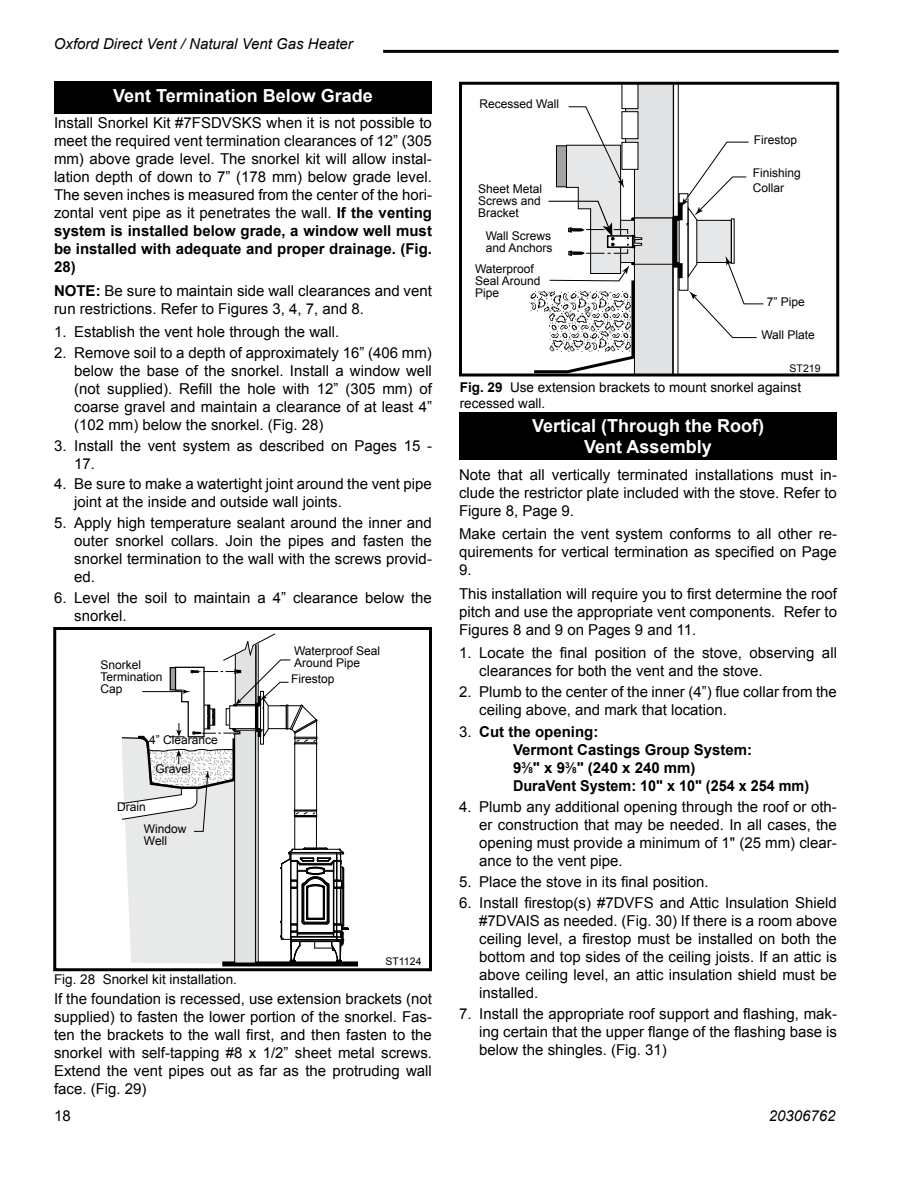
<style>
.page{position:relative;width:918px;height:1188px;background:#fff}
.page>*{position:absolute;margin:0;border:0;box-sizing:border-box;transform-origin:0 0}
.t1{font:700 18px/21.6px "Arial";color:#fff;text-align:center}
.t2{font:18px/21.8px "Courier";color:#000}
.t3{font:15.15px/18.1px "Helvetica";color:#000}
.t4{font:15px/18px "Arial";color:#000;text-align:justify}
.t5{font:700 15px/18px "Arial";color:#000}
.t6{font:italic 15px "Arial";color:#000}
.t7{font:13.5px/16.2px "Arial";color:#000}
.t8{font:12px/12px "Arial";color:#000}
.t9{font:10.5px "Arial";color:#000}
.s1{font-weight:700}
.s2{font-weight:400}
.s3{font-size:8.25px}
</style>
<div class="page">
<hr style="left:383px;top:50px;width:456px;height:3px;background:#000">
<div style="left:459px;top:412px;width:378px;height:48px;background:#000"></div>
<div style="left:54px;top:81px;width:372px;height:33px;background:#000"></div>
<div style="left:222px;top:961px;width:136px;height:5px;background:#000"></div>
<svg style="left:123px;top:633px;width:226px;height:331px"></svg>
<div style="left:53px;top:627px;width:379px;height:344px;border:3px solid #000"></div>
<svg style="left:531px;top:86px;width:232px;height:286px"></svg>
<div style="left:459px;top:82px;width:380px;height:294px;border:3px solid #000"></div>
<p class="t6" style="left:54px;top:34px;width:301px">Oxford Direct Vent / Natural Vent Gas Heater</p>
<p class="t1" style="left:113px;top:85px;width:261px">Vent Termination Below Grade</p>
<p class="t4" style="left:54px;top:114px;width:380px">Install Snorkel Kit #7FSDVSKS when it is not possible to meet the required vent termination clearances of 12” (305 mm) above grade level. The snorkel kit will allow instal&shy;lation depth of down to 7” (178 mm) below grade level.<br>The seven inches is measured from the center of the hori&shy;zontal vent pipe as it penetrates the wall. <span class="s1">If the venting system is installed below grade, a window well must be installed with adequate and proper drainage. (Fig.<br>28)</span></p>
<p class="t4" style="left:54px;top:282px;width:379px"><span class="s1">NOTE:</span> Be sure to maintain side wall clearances and vent run restrictions. Refer to Figures 3, 4, 7, and 8.</p>
<p class="t4" style="left:54px;top:323px;width:287px">1. Establish the vent hole through the wall.</p>
<p class="t4" style="left:74px;top:344px;width:359px;text-indent:-20px">2. Remove soil to a depth of approximately 16” (406 mm) below the base of the snorkel. Install a window well (not supplied). Refill the hole with 12” (305 mm) of coarse gravel and maintain a clearance of at least 4” (102 mm) below the snorkel. (Fig. 28)</p>
<p class="t4" style="left:74px;top:437px;width:359px;text-indent:-20px">3. Install the vent system as described on Pages 15 -<br>17.</p>
<p class="t4" style="left:74px;top:475px;width:359px;text-indent:-20px">4. Be sure to make a watertight joint around the vent pipe joint at the inside and outside wall joints.</p>
<p class="t4" style="left:74px;top:514px;width:359px;text-indent:-20px">5. Apply high temperature sealant around the inner and outer snorkel collars. Join the pipes and fasten the snorkel termination to the wall with the screws provid&shy;ed.</p>
<p class="t4" style="left:74px;top:589px;width:359px;text-indent:-20px">6. Level the soil to maintain a 4” clearance below the snorkel.</p>
<p class="t8" style="left:100px;top:659px;width:64px">Snorkel<br>Termination<br>Cap</p>
<p class="t8" style="left:149px;top:734px;width:70px">4” Clearance</p>
<p class="t8" style="left:155px;top:763px;width:37px">Gravel</p>
<p class="t8" style="left:117px;top:801px;width:30px">Drain</p>
<p class="t8" style="left:144px;top:823px;width:44px">Window<br>Well</p>
<p class="t7" style="left:54px;top:971px;width:185px">Fig. 28 Snorkel kit installation.</p>
<p class="t8" style="left:294px;top:645px;width:88px">Waterproof Seal<br>Around Pipe</p>
<p class="t8" style="left:291px;top:673px;width:45px">Firestop</p>
<p class="t9" style="left:386px;top:954px;width:37px">ST1124</p>
<p class="t4" style="left:54px;top:990px;width:380px">If the foundation is recessed, use extension brackets (not supplied) to fasten the lower portion of the snorkel. Fas&shy;ten the brackets to the wall first, and then fasten to the snorkel with self-tapping #8 x 1/2” sheet metal screws.<br>Extend the vent pipes out as far as the protruding wall face. (Fig. 29)</p>
<p class="t3" style="left:226px;top:995px;width:54px">ST1124 snorkel</p>
<p class="t4" style="left:54px;top:1107px;width:18px">18</p>
<p class="t8" style="left:480px;top:98px;width:81px">Recessed Wall</p>
<p class="t8" style="left:478px;top:183px;width:66px;text-align:justify">Sheet Metal Screws and Bracket</p>
<p class="t8" style="left:486px;top:230px;width:68px">Wall Screws and Anchors</p>
<p class="t8" style="left:475px;top:263px;width:67px">Waterproof<br>Seal Around<br>Pipe</p>
<p class="t8" style="left:754px;top:134px;width:45px">Firestop</p>
<p class="t8" style="left:753px;top:166px;width:50px;line-height:14.4px">Finishing<br>Collar</p>
<p class="t8" style="left:767px;top:296px;width:40px">7” Pipe</p>
<p class="t8" style="left:761px;top:329px;width:55px">Wall Plate</p>
<p class="t9" style="left:790px;top:362px;width:32px">ST219</p>
<p class="t7" style="left:460px;top:379px;width:343px"><span class="s1">Fig. 29</span> Use extension brackets to mount snorkel against recessed wall.</p>
<p class="t1" style="left:532px;top:415px;width:234px">Vertical (Through the Roof)<br>Vent Assembly</p>
<p class="t4" style="left:459px;top:466px;width:379px">Note that all vertically terminated installations must in&shy;clude the restrictor plate included with the stove. Refer to Figure 8, Page 9.</p>
<p class="t4" style="left:459px;top:525px;width:380px">Make certain the vent system conforms to all other re&shy;quirements for vertical termination as specified on Page 9.</p>
<p class="t4" style="left:459px;top:585px;width:380px">This installation will require you to first determine the roof pitch and use the appropriate vent components. Refer to Figures 8 and 9 on Pages 9 and 11.</p>
<p class="t4" style="left:479px;top:644px;width:359px;text-indent:-20px">1. Locate the final position of the stove, observing all clearances for both the vent and the stove.</p>
<p class="t4" style="left:479px;top:683px;width:359px;text-indent:-20px">2. Plumb to the center of the inner (4”) flue collar from the ceiling above, and mark that location.</p>
<p class="t5" style="left:513px;top:723px;width:298px;text-indent:-54px"><span class="s2">3.</span> Cut the opening:<br>Vermont Castings Group System:<br>9<sup>3</sup>⁄<span class="s3">8</span>" x 9<sup>3</sup>⁄<span class="s3">8</span>" (240 x 240 mm)<br>DuraVent System: 10" x 10" (254 x 254 mm)</p>
<p class="t4" style="left:479px;top:798px;width:359px;text-indent:-20px">4. Plumb any additional opening through the roof or oth&shy;er construction that may be needed. In all cases, the opening must provide a minimum of 1" (25 mm) clear&shy;ance to the vent pipe.</p>
<p class="t4" style="left:459px;top:873px;width:251px">5. Place the stove in its final position.</p>
<p class="t4" style="left:479px;top:894px;width:359px;text-indent:-20px">6. Install firestop(s) #7DVFS and Attic Insulation Shield #7DVAIS as needed. (Fig. 30) If there is a room above ceiling level, a firestop must be installed on both the bottom and top sides of the ceiling joists. If an attic is above ceiling level, an attic insulation shield must be installed.</p>
<p class="t4" style="left:479px;top:1005px;width:359px;text-indent:-20px">7. Install the appropriate roof support and flashing, mak&shy;ing certain that the upper flange of the flashing base is below the shingles. (Fig. 31)</p>
<p class="t2" style="left:605px;top:438px;width:104px">ST219 snorkel detail<br>12/6/99 djt</p>
<p class="t6" style="left:769px;top:1106px;width:68px">20306762</p>
</div>
